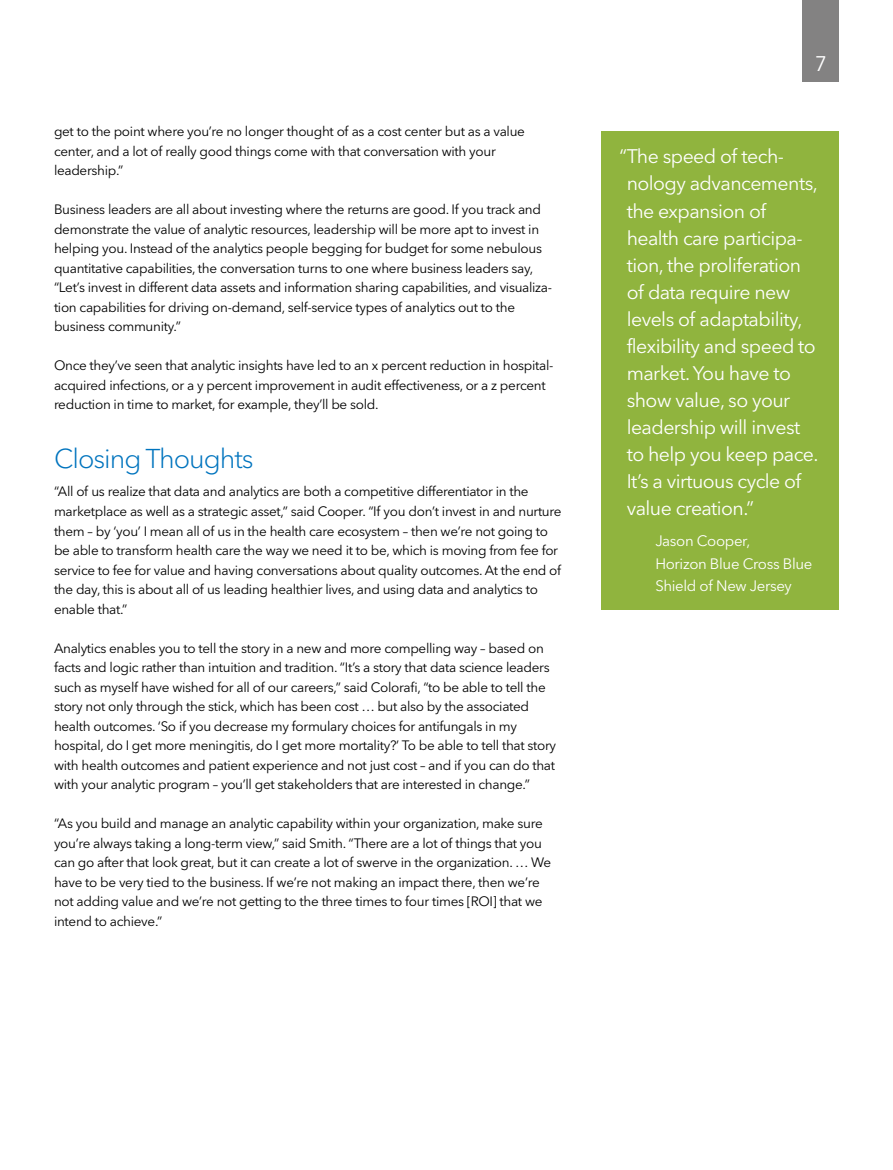
<style>
.page{position:relative;width:893px;height:1170px;background:#fff}
.page>*{position:absolute;margin:0;border:0;box-sizing:border-box;transform-origin:0 0}
.Head_1_Color___Groun{font:300 27px "Avenir Next W1 G";letter-spacing:-.04em;color:#0074be}
.t1{font:21px "Avenir Next W1 G";color:#fff}
.Sidebar_color_quote{font:19.5px/27px "Avenir Next W1 G";letter-spacing:-.03em;color:#fff}
.Sidebar_Quote_Author{font:15px/22.5px "Avenir Next W1 G";letter-spacing:-.025em;color:#fff}
.Body{font:13.5px/19.5px "Avenir Next W1 G";letter-spacing:-.02em;color:#000}
</style>
<div class="page">
<div style="left:803px;top:0;width:36px;height:82px;background:#838282"></div>
<div style="left:601px;top:131px;width:238px;height:478px;background:#90b43e"></div>
<p class="Body" style="left:54px;top:122px;width:472px">get to the point where you’re no longer thought of as a cost center but as a value center, and a lot of really good things come with that conversation with your leadership.”</p>
<p class="Body" style="left:54px;top:200px;width:500px">Business leaders are all about investing where the returns are good. If you track and demonstrate the value of analytic resources, leadership will be more apt to invest in helping you. Instead of the analytics people begging for budget for some nebulous quantitative capabilities, the conversation turns to one where business leaders say, “Let’s invest in different data assets and information sharing capabilities, and visualiza&shy;tion capabilities for driving on-demand, self-service types of analytics out to the business community.”</p>
<p class="Body" style="left:54px;top:356px;width:501px">Once they’ve seen that analytic insights have led to an x percent reduction in hospital&shy;acquired infections, or a y percent improvement in audit effectiveness, or a z percent reduction in time to market, for example, they’ll be sold.</p>
<p class="Head_1_Color___Groun" style="left:54px;top:442px;width:201px">Closing Thoughts</p>
<p class="Body" style="left:54px;top:482px;width:509px">“All of us realize that data and analytics are both a competitive differentiator in the marketplace as well as a strategic asset,” said Cooper. “If you don’t invest in and nurture them – by ‘you’ I mean all of us in the health care ecosystem – then we’re not going to be able to transform health care the way we need it to be, which is moving from fee for service to fee for value and having conversations about quality outcomes. At the end of the day, this is about all of us leading healthier lives, and using data and analytics to enable that.”</p>
<p class="Body" style="left:54px;top:638px;width:504px">Analytics enables you to tell the story in a new and more compelling way – based on facts and logic rather than intuition and tradition. “It’s a story that data science leaders such as myself have wished for all of our careers,” said Colorafi, “to be able to tell the story not only through the stick, which has been cost … but also by the associated health outcomes. ‘So if you decrease my formulary choices for antifungals in my hospital, do I get more meningitis, do I get more mortality?’ To be able to tell that story with health outcomes and patient experience and not just cost – and if you can do that with your analytic program – you’ll get stakeholders that are interested in change.”</p>
<p class="Body" style="left:54px;top:813px;width:499px">“As you build and manage an analytic capability within your organization, make sure you’re always taking a long-term view,” said Smith. “There are a lot of things that you can go after that look great, but it can create a lot of swerve in the organization. … We have to be very tied to the business. If we’re not making an impact there, then we’re not adding value and we’re not getting to the three times to four times [ROI] that we intend to achieve.”</p>
<h2 class="t1" style="left:815px;top:51px;width:14px">7</h2>
<p class="Sidebar_color_quote" style="left:627px;top:143px;width:193px;text-indent:-7px">“The speed of tech&shy;nology advancements, the expansion of health care participa&shy;tion, the proliferation of data require new levels of adaptability, flexibility and speed to market. You have to show value, so your leadership will invest to help you keep pace.<br>It’s a virtuous cycle of value creation.”</p>
<p class="Sidebar_Quote_Author" style="left:655px;top:529px;width:159px">Jason Cooper,<br>Horizon Blue Cross Blue<br>Shield of New Jersey</p>
</div>
